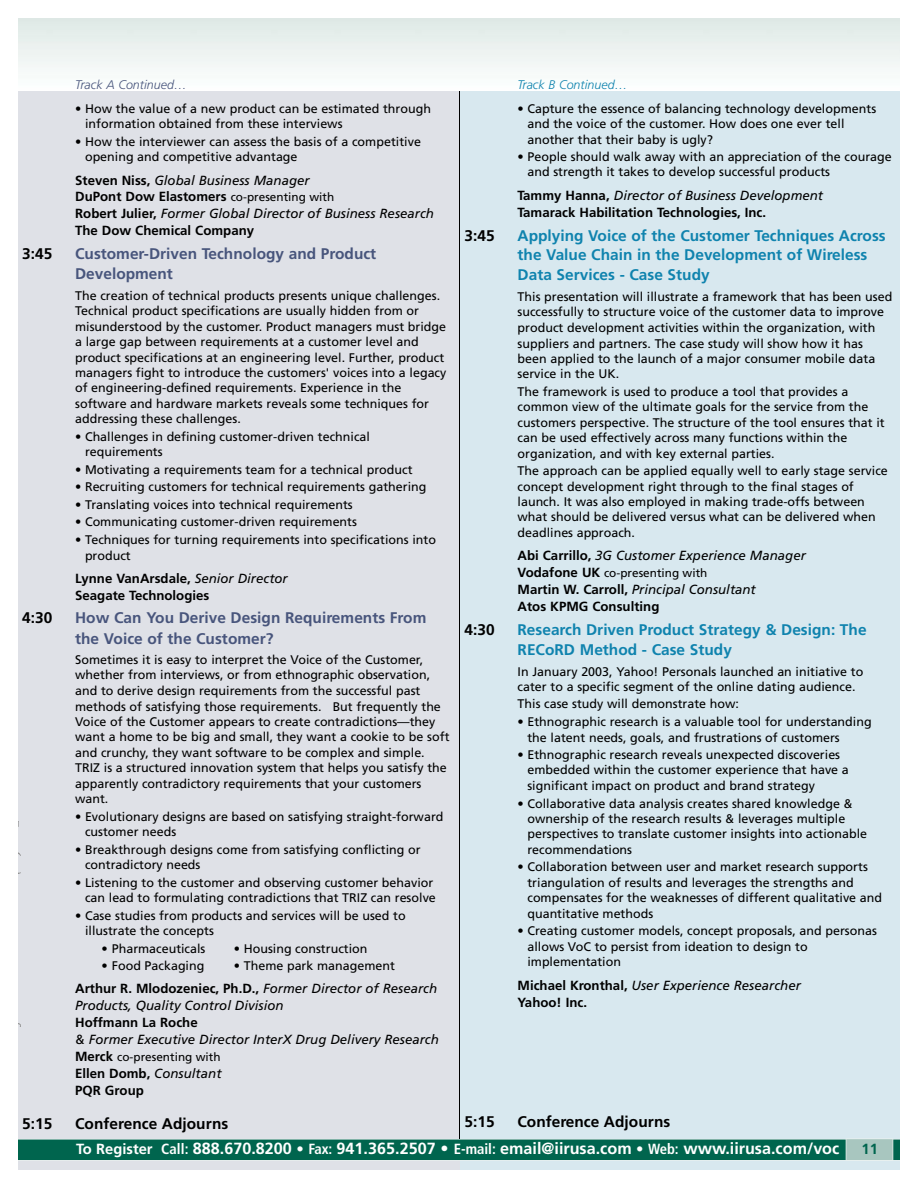
<style>
.page{position:relative;width:918px;height:1188px;background:#fff}
.page>*{position:absolute;margin:0;border:0;box-sizing:border-box;transform-origin:0 0}
.t1{font:700 16.2px "Frutiger";color:#fff}
.t2{font:700 15.45px/20px "Frutiger";color:#0f83ae}
.t3{font:700 15.45px/20.1px "Frutiger";color:#48557c}
.t4{font:700 15.45px "Frutiger";color:#000}
.t5{font:700 14.7px "Frutiger";color:#00654e}
.t6{font:700 13.2px/17px "Frutiger";color:#000}
.t7{font:italic 13.2px/17px "Frutiger";color:#000}
.t8{font:12.45px/15.5px "Frutiger";color:#000}
.t9{font:italic 300 12.45px "Frutiger";color:#48557c}
.t10{font:italic 300 12.45px "Frutiger";color:#0f83ae}
.t11{font:11.7px "Frutiger";color:#000}
.s1{font-weight:400;font-style:italic}
.s2{font-weight:400;font-size:11.7px}
.s3{font-weight:700;font-style:normal}
.s4{font-style:normal}
.s5{font-weight:700;font-size:13.2px}
.s6{font-size:14.7px}
.s7{font-stretch:condensed;font-size:14.7px}
</style>
<div class="page">
<div style="left:18px;top:92px;width:442px;height:1078px;background:#dfe1e7"></div>
<div style="left:460px;top:92px;width:440px;height:1078px;background:#d8e8ef"></div>
<svg style="left:18px;top:1138px;width:882px;height:23px;background:#217865"></svg>
<svg style="left:18px;top:821px;width:3px;height:206px"></svg>
<hr style="left:459px;top:91px;width:1px;height:1047px;background:#000">
<p class="t9" style="left:75px;top:80px;width:113px">Track A Continued…</p>
<p class="t10" style="left:518px;top:80px;width:111px">Track B Continued…</p>
<p class="t8" style="left:85px;top:101px;width:347px;text-indent:-10px">• How the value of a new product can be estimated through information obtained from these interviews</p>
<p class="t8" style="left:85px;top:135px;width:337px;text-indent:-10px">• How the interviewer can assess the basis of a competitive opening and competitive advantage</p>
<p class="t6" style="left:75px;top:172px;width:360px">Steven Niss, <span class="s1">Global Business Manager<br></span>DuPont Dow Elastomers <span class="s2">co-presenting with<br></span>Robert Julier, <span class="s1">Former Global Director of Business Research </span>The Dow Chemical Company</p>
<p class="t4" style="left:22px;top:247px;width:32px">3:45</p>
<p class="t3" style="left:75px;top:245px;width:303px">Customer-Driven Technology and Product<br>Development</p>
<p class="t8" style="left:75px;top:289px;width:373px">The creation of technical products presents unique challenges.<br>Technical product specifications are usually hidden from or misunderstood by the customer. Product managers must bridge a large gap between requirements at a customer level and product specifications at an engineering level. Further, product managers fight to introduce the customers' voices into a legacy of engineering-defined requirements. Experience in the software and hardware markets reveals some techniques for addressing these challenges.</p>
<p class="t8" style="left:85px;top:430px;width:286px;text-indent:-10px">• Challenges in defining customer-driven technical requirements</p>
<p class="t8" style="left:75px;top:463px;width:339px">• Motivating a requirements team for a technical product</p>
<p class="t8" style="left:75px;top:480px;width:353px">• Recruiting customers for technical requirements gathering</p>
<p class="t8" style="left:75px;top:498px;width:279px">• Translating voices into technical requirements</p>
<p class="t8" style="left:75px;top:515px;width:283px">• Communicating customer-driven requirements</p>
<p class="t8" style="left:85px;top:533px;width:352px;text-indent:-10px">• Techniques for turning requirements into specifications into product</p>
<p class="t6" style="left:75px;top:571px;width:214px">Lynne VanArsdale, <span class="s1">Senior Director<br></span>Seagate Technologies</p>
<p class="t4" style="left:22px;top:612px;width:32px">4:30</p>
<p class="t3" style="left:75px;top:609px;width:353px">How Can You Derive Design Requirements From the Voice of the Customer?</p>
<p class="t8" style="left:75px;top:653px;width:376px">Sometimes it is easy to interpret the Voice of the Customer, whether from interviews, or from ethnographic observation, and to derive design requirements from the successful past methods of satisfying those requirements. But frequently the Voice of the Customer appears to create contradictions—they want a home to be big and small, they want a cookie to be soft and crunchy, they want software to be complex and simple.<br>TRIZ is a structured innovation system that helps you satisfy the apparently contradictory requirements that your customers want.</p>
<p class="t8" style="left:85px;top:810px;width:360px;text-indent:-10px">• Evolutionary designs are based on satisfying straight-forward customer needs</p>
<p class="t8" style="left:85px;top:843px;width:337px;text-indent:-10px">• Breakthrough designs come from satisfying conflicting or contradictory needs</p>
<p class="t8" style="left:75px;top:876px;width:362px;text-align:right">• Listening to the customer and observing customer behavior can lead to formulating contradictions that TRIZ can resolve</p>
<p class="t8" style="left:85px;top:909px;width:322px;text-indent:-10px">• Case studies from products and services will be used to illustrate the concepts</p>
<p class="t8" style="left:102px;top:941px;width:105px">• Pharmaceuticals</p>
<p class="t8" style="left:234px;top:941px;width:135px">• Housing construction</p>
<p class="t8" style="left:102px;top:959px;width:104px">• Food Packaging</p>
<p class="t8" style="left:234px;top:959px;width:163px">• Theme park management</p>
<p class="t7" style="left:75px;top:981px;width:364px"><span class="s3">Arthur R. Mlodozeniec, Ph.D.,</span> Former Director of Research<br>Products, Quality Control Division</p>
<p class="t7" style="left:75px;top:1015px;width:365px"><span class="s3">Hoffmann La Roche<br></span><span class="s4">&amp;</span> Former Executive Director InterX Drug Delivery Research</p>
<p class="t11" style="left:75px;top:1052px;width:147px"><span class="s5">Merck</span> co-presenting with</p>
<p class="t6" style="left:75px;top:1066px;width:148px">Ellen Domb, <span class="s1">Consultant<br></span>PQR Group</p>
<p class="t4" style="left:22px;top:1117px;width:32px">5:15</p>
<p class="t4" style="left:75px;top:1117px;width:155px">Conference Adjourns</p>
<p class="t8" style="left:527px;top:101px;width:350px;text-indent:-10px">• Capture the essence of balancing technology developments and the voice of the customer. How does one ever tell another that their baby is ugly?</p>
<p class="t8" style="left:527px;top:150px;width:366px;text-indent:-10px">• People should walk away with an appreciation of the courage and strength it takes to develop successful products</p>
<p class="t6" style="left:518px;top:188px;width:307px">Tammy Hanna, <span class="s1">Director of Business Development<br></span>Tamarack Habilitation Technologies, Inc.</p>
<p class="t4" style="left:465px;top:229px;width:32px">3:45</p>
<p class="t2" style="left:518px;top:226px;width:370px">Applying Voice of the Customer Techniques Across the Value Chain in the Development of Wireless<br>Data Services - Case Study</p>
<p class="t8" style="left:518px;top:290px;width:376px">This presentation will illustrate a framework that has been used successfully to structure voice of the customer data to improve product development activities within the organization, with suppliers and partners. The case study will show how it has been applied to the launch of a major consumer mobile data service in the UK.</p>
<p class="t8" style="left:518px;top:385px;width:369px">The framework is used to produce a tool that provides a common view of the ultimate goals for the service from the customers perspective. The structure of the tool ensures that it can be used effectively across many functions within the organization, and with key external parties.</p>
<p class="t8" style="left:518px;top:464px;width:372px">The approach can be applied equally well to early stage service concept development right through to the final stages of launch. It was also employed in making trade-offs between what should be delivered versus what can be delivered when deadlines approach.</p>
<p class="t7" style="left:518px;top:548px;width:290px"><span class="s3">Abi Carrillo,</span> 3G Customer Experience Manager</p>
<p class="t11" style="left:518px;top:568px;width:191px"><span class="s5">Vodafone UK</span> co-presenting with</p>
<p class="t6" style="left:518px;top:582px;width:240px">Martin W. Carroll, <span class="s1">Principal Consultant<br></span>Atos KPMG Consulting</p>
<p class="t4" style="left:465px;top:623px;width:32px">4:30</p>
<p class="t2" style="left:518px;top:621px;width:351px">Research Driven Product Strategy &amp; Design: The<br>RECoRD Method - Case Study</p>
<p class="t8" style="left:518px;top:665px;width:347px">In January 2003, Yahoo! Personals launched an initiative to cater to a specific segment of the online dating audience.</p>
<p class="t8" style="left:518px;top:697px;width:223px">This case study will demonstrate how:</p>
<p class="t8" style="left:527px;top:715px;width:346px;text-indent:-10px">• Ethnographic research is a valuable tool for understanding the latent needs, goals, and frustrations of customers</p>
<p class="t8" style="left:527px;top:748px;width:323px;text-indent:-10px">• Ethnographic research reveals unexpected discoveries embedded within the customer experience that have a significant impact on product and brand strategy</p>
<p class="t8" style="left:527px;top:796px;width:341px;text-indent:-10px">• Collaborative data analysis creates shared knowledge &amp; ownership of the research results &amp; leverages multiple perspectives to translate customer insights into actionable recommendations</p>
<p class="t8" style="left:527px;top:860px;width:356px;text-indent:-10px">• Collaboration between user and market research supports triangulation of results and leverages the strengths and compensates for the weaknesses of different qualitative and quantitative methods</p>
<p class="t8" style="left:527px;top:924px;width:351px;text-indent:-10px">• Creating customer models, concept proposals, and personas allows VoC to persist from ideation to design to implementation</p>
<p class="t6" style="left:518px;top:978px;width:285px">Michael Kronthal, <span class="s1">User Experience Researcher<br></span>Yahoo! Inc.</p>
<p class="t4" style="left:465px;top:1115px;width:32px">5:15</p>
<p class="t4" style="left:518px;top:1115px;width:154px">Conference Adjourns</p>
<h1 class="t1" style="left:76px;top:1142px;width:765px"><span class="s6">To Register</span> <span class="s7">Call:</span> 888.670.8200 <span class="s6">•</span> <span class="s7">Fax:</span> 941.365.2507 • <span class="s7">E-mail:</span> email@iirusa.com <span class="s6">•</span> <span class="s7">Web:</span> www.iirusa.com/voc</h1>
<p class="t5" style="left:862px;top:1143px;width:18px">11</p>
</div>
